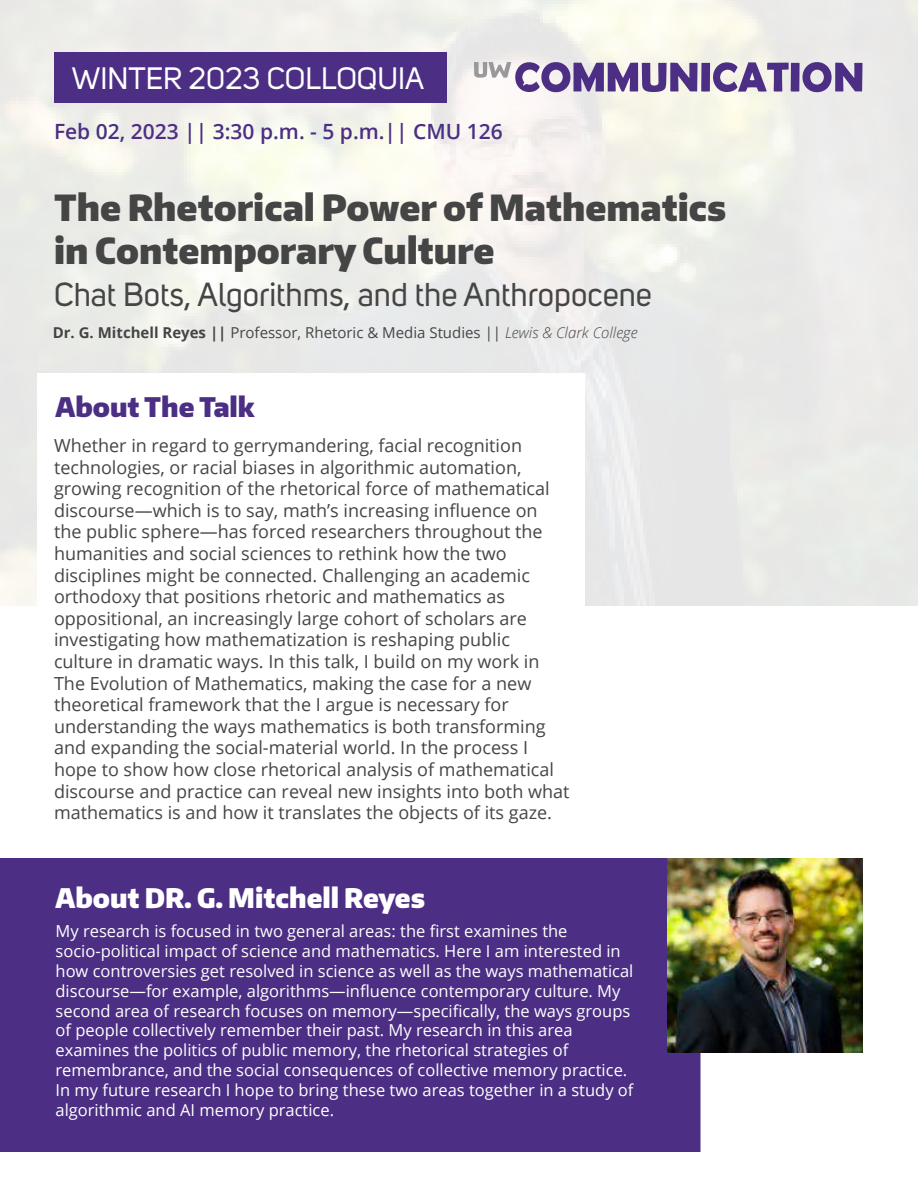
<style>
.page{position:relative;width:918px;height:1188px;background:#fff}
.page>*{position:absolute;margin:0;border:0;box-sizing:border-box;transform-origin:0 0}
.t1{font:900 36px/43.2px "Encode Sans Narrow";color:#454545}
.t2{font:33px "Uni Sans";color:#454545}
.t3{font:30.6px "Uni Sans";color:#fff}
.t4{font:900 27px "Encode Sans Narrow";color:#fff}
.t5{font:900 27px "Encode Sans Narrow";color:#4c2f84}
.t6{font:600 21px "Open Sans";color:#4c2f84}
.t7{font:18px/21.6px "Open Sans";color:#454545}
.t8{font:16.5px/19.8px "Open Sans";color:#fff}
.t9{font:15px "Open Sans";color:#454545}
.s1{font-weight:700}
.s2{font-weight:300;font-style:italic}
</style>
<div class="page">
<div style="left:54px;top:52px;width:393px;height:52px;background:#4c2f84"></div>
<div style="left:0;top:858px;width:701px;height:294px;background:#4c2f84"></div>
<img style="left:668px;top:858px;width:194px;height:195px">
<svg style="left:474px;top:62px;width:388px;height:30px;background:#9888b2"></svg>
<h3 class="t3" style="left:72px;top:61px;width:354px">WINTER 2023 COLLOQUIA</h3>
<p class="t6" style="left:54px;top:117px;width:450px">Feb 02, 2023 || 3:30 p.m. - 5 p.m.|| CMU 126</p>
<h1 class="t1" style="left:54px;top:185px;width:674px">The Rhetorical Power of Mathematics in Contemporary Culture</h1>
<h2 class="t2" style="left:54px;top:275px;width:600px">Chat Bots, Algorithms, and the Anthropocene</h2>
<p class="t9" style="left:53px;top:322px;width:586px"><span class="s1">Dr. G. Mitchell Reyes ||</span> Professor, Rhetoric &amp; Media Studies || <span class="s2">Lewis &amp; Clark College</span></p>
<h3 class="t5" style="left:56px;top:389px;width:201px">About The Talk</h3>
<p class="t7" style="left:54px;top:434px;width:517px">Whether in regard to gerrymandering, facial recognition technologies, or racial biases in algorithmic automation, growing recognition of the rhetorical force of mathematical discourse—which is to say, math’s increasing influence on the public sphere—has forced researchers throughout the humanities and social sciences to rethink how the two disciplines might be connected. Challenging an academic orthodoxy that positions rhetoric and mathematics as oppositional, an increasingly large cohort of scholars are investigating how mathematization is reshaping public culture in dramatic ways. In this talk, I build on my work in The Evolution of Mathematics, making the case for a new theoretical framework that the I argue is necessary for understanding the ways mathematics is both transforming and expanding the social-material world. In the process I hope to show how close rhetorical analysis of mathematical discourse and practice can reveal new insights into both what mathematics is and how it translates the objects of its gaze.</p>
<h3 class="t4" style="left:56px;top:880px;width:371px">About DR. G. Mitchell Reyes</h3>
<p class="t8" style="left:56px;top:921px;width:579px">My research is focused in two general areas: the first examines the socio-political impact of science and mathematics. Here I am interested in how controversies get resolved in science as well as the ways mathematical discourse—for example, algorithms—influence contemporary culture. My second area of research focuses on memory—specifically, the ways groups of people collectively remember their past. My research in this area examines the politics of public memory, the rhetorical strategies of remembrance, and the social consequences of collective memory practice.<br>In my future research I hope to bring these two areas together in a study of algorithmic and AI memory practice.</p>
</div>
